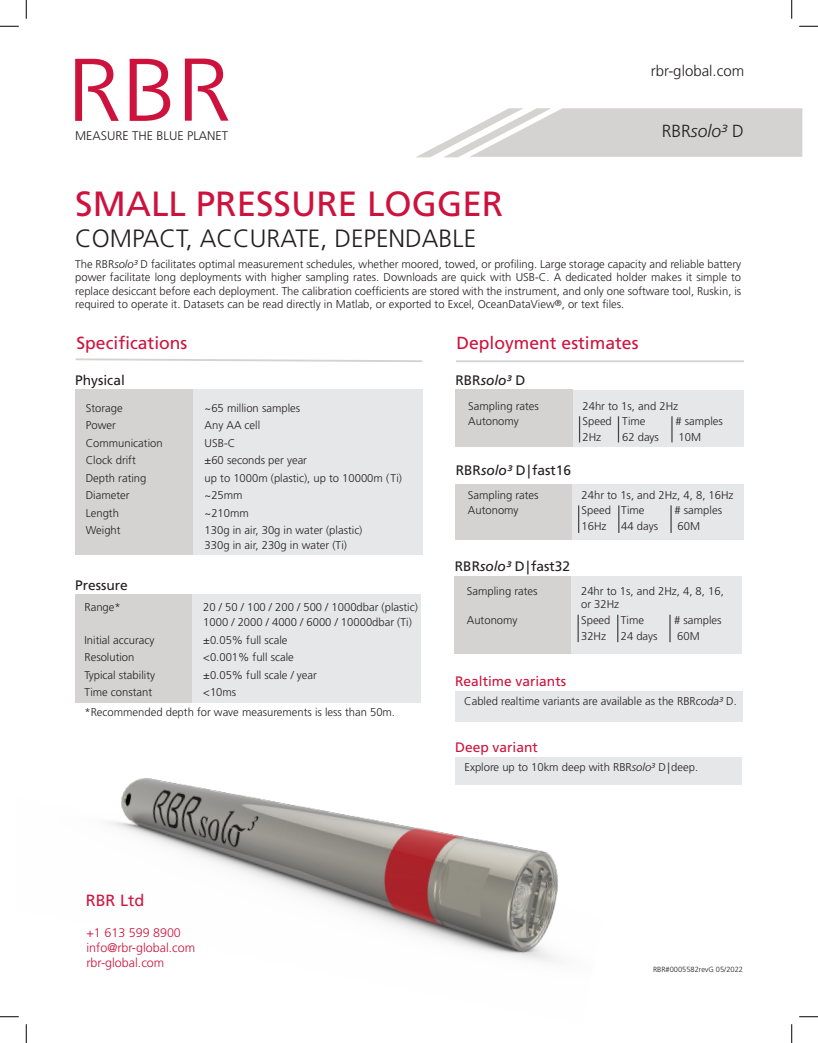
<style>
.page{position:relative;width:818px;height:1043px;background:#fff}
.page>*{position:absolute;margin:0;border:0;box-sizing:border-box;transform-origin:0 0}
.Data_Sheet_Title{font:35px "Frutiger LT Std";color:#cd123d}
.Data_Sheet_Subtitle{font:300 25px "Frutiger LT Std";color:#231f20}
.t1{font:17.5px "Frutiger LT Std";color:#cd123d}
.Title_Bar_Right{font:italic 300 17.5px "Frutiger LT Std";color:#231f20}
.t2{font:16.25px "Frutiger LT Std";color:#cd123d}
.t3{font:300 15px "Frutiger LT Std";color:#231f20}
.Data_Sheet_Body{font:13.75px "Frutiger LT Std";color:#231f20}
.t4{font:13.75px "Frutiger LT Std";color:#cd123d}
.Data_Sheet_Body-2{font:italic 13.75px "Frutiger LT Std";color:#231f20}
.t5{font:300 12.5px/15px "Frutiger LT Std";color:#cd123d}
.t6{font:300 12.5px "Frutiger LT Std";color:#231f20}
.Specification_Table{font:300 11.25px/13.5px "Frutiger LT Std";color:#231f20}
.Footer_Date_Code{font:300 7.5px "Frutiger LT Std";color:#231f20}
.s1{font-style:normal}
.s2{font-style:italic}
</style>
<div class="page">
<svg style="left:416px;top:108px;width:386px;height:49px"></svg>
<div style="left:75px;top:389px;width:118px;height:166px;background:#d4d3d2"></div>
<div style="left:193px;top:389px;width:229px;height:166px;background:#e6e7e9"></div>
<svg style="left:130px;top:59px;width:40px;height:62px"></svg>
<svg style="left:75px;top:59px;width:44px;height:62px"></svg>
<svg style="left:185px;top:59px;width:43px;height:62px"></svg>
<div style="left:75px;top:595px;width:118px;height:108px;background:#d4d3d2"></div>
<div style="left:193px;top:595px;width:228px;height:108px;background:#e6e7e9"></div>
<hr style="left:456px;top:360px;width:287px;height:2px;background:#d4d3d2">
<div style="left:455px;top:484px;width:117px;height:55px;background:#d4d3d2"></div>
<div style="left:572px;top:484px;width:171px;height:55px;background:#e6e7e9"></div>
<svg style="left:578px;top:505px;width:1px;height:28px"></svg>
<svg style="left:618px;top:505px;width:1px;height:28px"></svg>
<div style="left:455px;top:389px;width:118px;height:57px;background:#d4d3d2"></div>
<div style="left:573px;top:390px;width:170px;height:56px;background:#e6e7e9"></div>
<svg style="left:579px;top:416px;width:1px;height:26px"></svg>
<hr style="left:617px;top:416px;width:2px;height:26px;background:#454646">
<div style="left:454px;top:576px;width:117px;height:78px;background:#d4d3d2"></div>
<div style="left:571px;top:576px;width:170px;height:78px;background:#e6e7e9"></div>
<svg style="left:577px;top:614px;width:1px;height:28px"></svg>
<svg style="left:617px;top:614px;width:1px;height:28px"></svg>
<svg style="left:671px;top:416px;width:1px;height:26px"></svg>
<svg style="left:670px;top:505px;width:1px;height:28px"></svg>
<svg style="left:669px;top:614px;width:1px;height:28px"></svg>
<svg style="left:75px;top:358px;width:348px;height:4px"></svg>
<img style="left:16px;top:778px;width:599px;height:240px">
<div style="left:455px;top:691px;width:288px;height:30px;background:#e6e7e9"></div>
<div style="left:455px;top:757px;width:287px;height:27px;background:#e6e7e9"></div>
<svg style="left:0;top:25px;width:19px;height:2px"></svg>
<svg style="left:799px;top:25px;width:19px;height:2px"></svg>
<svg style="left:0;top:1015px;width:19px;height:2px"></svg>
<svg style="left:799px;top:1016px;width:19px;height:1px"></svg>
<svg style="left:25px;top:0;width:2px;height:19px"></svg>
<svg style="left:25px;top:1024px;width:2px;height:18px"></svg>
<svg style="left:791px;top:0;width:1px;height:19px"></svg>
<svg style="left:791px;top:1024px;width:1px;height:18px"></svg>
<p class="t6" style="left:75px;top:129px;width:154px">MEASURE THE BLUE PLANET</p>
<p class="t3" style="left:650px;top:62px;width:95px">rbr-global.com</p>
<p class="Title_Bar_Right" style="left:661px;top:121px;width:84px"><span class="s1">RBR</span>solo³ <span class="s1">D</span></p>
<p class="Data_Sheet_Title" style="left:75px;top:183px;width:429px">SMALL PRESSURE LOGGER</p>
<p class="Data_Sheet_Subtitle" style="left:75px;top:224px;width:402px">COMPACT, ACCURATE, DEPENDABLE</p>
<p class="Specification_Table" style="left:75px;top:257px;width:667px;text-align:justify">The RBR<span class="s2">solo³</span> D facilitates optimal measurement schedules, whether moored, towed, or profiling. Large storage capacity and reliable battery power facilitate long deployments with higher sampling rates. Downloads are quick with USB-C. A dedicated holder makes it simple to replace desiccant before each deployment. The calibration coefficients are stored with the instrument, and only one software tool, Ruskin, is required to operate it. Datasets can be read directly in Matlab, or exported to Excel, OceanDataView<sup>®</sup>, or text files.</p>
<p class="t1" style="left:76px;top:332px;width:112px">Specifications</p>
<p class="t1" style="left:456px;top:332px;width:183px">Deployment estimates</p>
<p class="Data_Sheet_Body" style="left:75px;top:372px;width:51px">Physical</p>
<p class="Specification_Table" style="left:86px;top:401px;width:38px">Storage</p>
<p class="Specification_Table" style="left:204px;top:401px;width:97px">~65 million samples</p>
<p class="Specification_Table" style="left:86px;top:419px;width:32px">Power</p>
<p class="Specification_Table" style="left:204px;top:419px;width:57px">Any AA cell</p>
<p class="Specification_Table" style="left:86px;top:436px;width:78px">Communication</p>
<p class="Specification_Table" style="left:204px;top:436px;width:32px">USB-C</p>
<p class="Specification_Table" style="left:86px;top:454px;width:51px">Clock drift</p>
<p class="Specification_Table" style="left:204px;top:454px;width:104px">±60 seconds per year</p>
<p class="Specification_Table" style="left:86px;top:471px;width:62px">Depth rating</p>
<p class="Specification_Table" style="left:204px;top:471px;width:199px">up to 1000m (plastic), up to 10000m (Ti)</p>
<p class="Specification_Table" style="left:86px;top:489px;width:45px">Diameter</p>
<p class="Specification_Table" style="left:204px;top:489px;width:40px">~25mm</p>
<p class="Specification_Table" style="left:86px;top:506px;width:35px">Length</p>
<p class="Specification_Table" style="left:204px;top:506px;width:46px">~210mm</p>
<p class="Specification_Table" style="left:86px;top:524px;width:36px">Weight</p>
<p class="Specification_Table" style="left:204px;top:523px;width:159px;line-height:15px">130g in air, 30g in water (plastic)<br>330g in air, 230g in water (Ti)</p>
<p class="Data_Sheet_Body" style="left:75px;top:577px;width:54px">Pressure</p>
<p class="Specification_Table" style="left:84px;top:601px;width:38px">Range*</p>
<p class="Specification_Table" style="left:203px;top:600px;width:216px;line-height:15px">20 / 50 / 100 / 200 / 500 / 1000dbar (plastic)<br>1000 / 2000 / 4000 / 6000 / 10000dbar (Ti)</p>
<p class="Specification_Table" style="left:84px;top:633px;width:71px">Initial accuracy</p>
<p class="Specification_Table" style="left:203px;top:633px;width:86px">±0.05% full scale</p>
<p class="Specification_Table" style="left:84px;top:651px;width:52px">Resolution</p>
<p class="Specification_Table" style="left:203px;top:651px;width:92px">&lt;0.001% full scale</p>
<p class="Specification_Table" style="left:84px;top:668px;width:72px">Typical stability</p>
<p class="Specification_Table" style="left:203px;top:668px;width:115px">±0.05% full scale / year</p>
<p class="Specification_Table" style="left:84px;top:686px;width:69px">Time constant</p>
<p class="Specification_Table" style="left:203px;top:686px;width:35px">&lt;10ms</p>
<p class="Specification_Table" style="left:84px;top:705px;width:312px">*Recommended depth for wave measurements is less than 50m.</p>
<p class="Data_Sheet_Body-2" style="left:455px;top:372px;width:71px"><span class="s1">RBR</span>solo³ <span class="s1">D</span></p>
<p class="Specification_Table" style="left:468px;top:399px;width:72px">Sampling rates</p>
<p class="Specification_Table" style="left:582px;top:399px;width:97px">24hr to 1s, and 2Hz</p>
<p class="Specification_Table" style="left:468px;top:415px;width:52px">Autonomy</p>
<p class="Specification_Table" style="left:582px;top:415px;width:31px">Speed</p>
<p class="Specification_Table" style="left:622px;top:415px;width:25px">Time</p>
<p class="Specification_Table" style="left:675px;top:415px;width:49px"># samples</p>
<p class="Specification_Table" style="left:582px;top:430px;width:20px">2Hz</p>
<p class="Specification_Table" style="left:622px;top:430px;width:38px">62 days</p>
<p class="Specification_Table" style="left:678px;top:430px;width:24px">10M</p>
<p class="Data_Sheet_Body" style="left:456px;top:462px;width:117px">RBR<span class="s2">solo³</span> D|fast16</p>
<p class="Specification_Table" style="left:468px;top:488px;width:72px">Sampling rates</p>
<p class="Specification_Table" style="left:581px;top:488px;width:153px">24hr to 1s, and 2Hz, 4, 8, 16Hz</p>
<p class="Specification_Table" style="left:468px;top:504px;width:52px">Autonomy</p>
<p class="Specification_Table" style="left:581px;top:504px;width:31px">Speed</p>
<p class="Specification_Table" style="left:621px;top:504px;width:25px">Time</p>
<p class="Specification_Table" style="left:674px;top:504px;width:49px"># samples</p>
<p class="Specification_Table" style="left:581px;top:519px;width:27px">16Hz</p>
<p class="Specification_Table" style="left:621px;top:519px;width:38px">44 days</p>
<p class="Specification_Table" style="left:677px;top:519px;width:24px">60M</p>
<p class="Data_Sheet_Body" style="left:455px;top:558px;width:117px">RBR<span class="s2">solo³</span> D|fast32</p>
<p class="Specification_Table" style="left:467px;top:584px;width:72px">Sampling rates</p>
<p class="Specification_Table" style="left:581px;top:584px;width:144px">24hr to 1s, and 2Hz, 4, 8, 16, or 32Hz</p>
<p class="Specification_Table" style="left:467px;top:613px;width:52px">Autonomy</p>
<p class="Specification_Table" style="left:581px;top:613px;width:31px">Speed</p>
<p class="Specification_Table" style="left:620px;top:613px;width:25px">Time</p>
<p class="Specification_Table" style="left:674px;top:613px;width:49px"># samples</p>
<p class="Specification_Table" style="left:581px;top:629px;width:27px">32Hz</p>
<p class="Specification_Table" style="left:620px;top:629px;width:38px">24 days</p>
<p class="Specification_Table" style="left:677px;top:629px;width:24px">60M</p>
<p class="t4" style="left:455px;top:673px;width:112px">Realtime variants</p>
<p class="Specification_Table" style="left:464px;top:694px;width:274px">Cabled realtime variants are available as the RBR<span class="s2">coda³</span> D.</p>
<p class="t4" style="left:455px;top:739px;width:84px">Deep variant</p>
<p class="Specification_Table" style="left:464px;top:760px;width:235px">Explore up to 10km deep with RBR<span class="s2">solo³</span> D|deep.</p>
<p class="t2" style="left:86px;top:891px;width:60px">RBR Ltd</p>
<p class="t5" style="left:86px;top:925px;width:110px">+1 613 599 8900 info@rbr-global.com</p>
<p class="t5" style="left:86px;top:955px;width:79px">rbr-global.com</p>
<p class="Footer_Date_Code" style="left:653px;top:965px;width:91px">RBR#0005582revG 05/2022</p>
</div>
